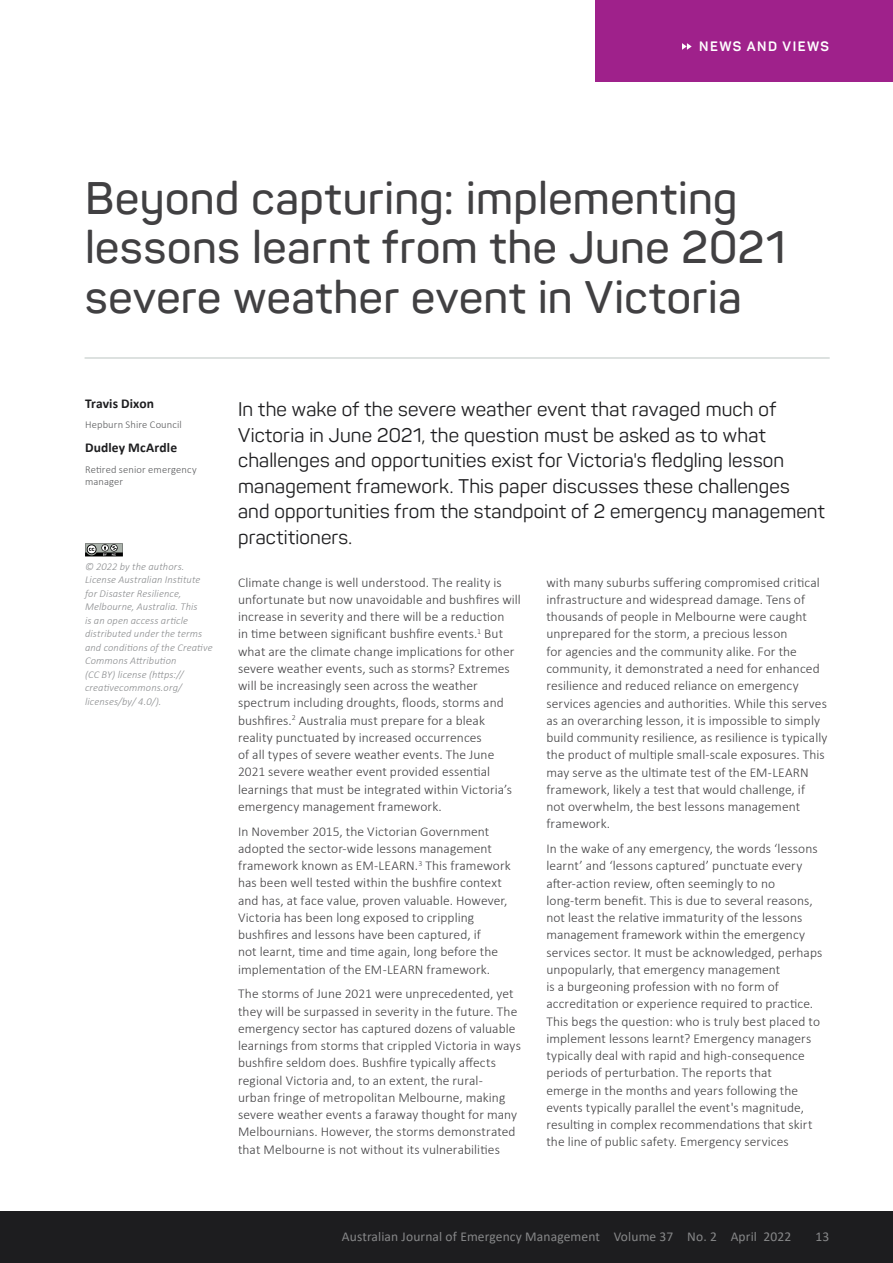
<style>
.page{position:relative;width:893px;height:1263px;background:#fff}
.page>*{position:absolute;margin:0;border:0;box-sizing:border-box;transform-origin:0 0}
.t1{font:600 45px/49.5px "Panton";letter-spacing:.01em;color:#414042}
.t2{font:19.5px/25.5px "Panton";letter-spacing:.01em;color:#1d1d1f}
.t3{font:300 13.5px/17.2px "Calibri";letter-spacing:.005em;color:#414042}
.t4{font:13.5px "Calibri";letter-spacing:.01em;color:#868788}
.t5{font:700 13.5px "Calibri";letter-spacing:.01em;color:#1d1d1f}
.t6{font:700 13.5px "Panton";letter-spacing:.11em;color:#fff}
.t7{font:italic 300 10.5px/13.5px "Calibri";letter-spacing:.01em;color:#8a8c8e}
.t8{font:300 10.5px/12px "Calibri";letter-spacing:.015em;color:#58595b}
</style>
<div class="page">
<div style="left:0;top:1212px;width:893px;height:51px;background:#1d1d1f"></div>
<div style="left:596px;top:0;width:297px;height:81px;background:#9f218b"></div>
<svg style="left:682px;top:43px;width:10px;height:7px"></svg>
<hr style="left:85px;top:357px;width:744px;height:2px;background:#d2d8d6">
<svg style="left:85px;top:543px;width:38px;height:14px"></svg>
<p class="t6" style="left:699px;top:38px;width:131px">NEWS AND VIEWS</p>
<h1 class="t1" style="left:85px;top:173px;width:702px">Beyond capturing: implementing lessons learnt from the June 2021 severe weather event in Victoria</h1>
<p class="t5" style="left:85px;top:394px;width:71px">Travis Dixon</p>
<p class="t8" style="left:85px;top:419px;width:98px">Hepburn Shire Council</p>
<p class="t5" style="left:85px;top:438px;width:94px">Dudley McArdle</p>
<p class="t8" style="left:85px;top:463px;width:113px">Retired senior emergency manager</p>
<p class="t7" style="left:85px;top:560px;width:129px">© 2022 by the authors.<br>License Australian Institute for Disaster Resilience,<br>Melbourne, Australia. This<br>is an open access article distributed under the terms and conditions of the Creative<br>Commons Attribution<br>(CC BY) license (https:// creativecommons.org/ licenses/by/ 4.0/).</p>
<p class="t2" style="left:238px;top:397px;width:588px">In the wake of the severe weather event that ravaged much of Victoria in June 2021, the question must be asked as to what challenges and opportunities exist for Victoria's fledgling lesson management framework. This paper discusses these challenges and opportunities from the standpoint of 2 emergency management practitioners.</p>
<p class="t3" style="left:238px;top:573px;width:284px">Climate change is well understood. The reality is unfortunate but now unavoidable and bushfires will increase in severity and there will be a reduction<br>in time between significant bushfire events.<sup>1</sup> But what are the climate change implications for other severe weather events, such as storms? Extremes will be increasingly seen across the weather spectrum including droughts, floods, storms and bushfires.<sup>2</sup> Australia must prepare for a bleak reality punctuated by increased occurrences<br>of all types of severe weather events. The June 2021 severe weather event provided essential learnings that must be integrated within Victoria’s emergency management framework.</p>
<p class="t3" style="left:238px;top:822px;width:274px">In November 2015, the Victorian Government adopted the sector-wide lessons management framework known as EM-LEARN.<sup>3</sup> This framework has been well tested within the bushfire context and has, at face value, proven valuable. However, Victoria has been long exposed to crippling bushfires and lessons have been captured, if<br>not learnt, time and time again, long before the implementation of the EM-LEARN framework.</p>
<p class="t3" style="left:238px;top:985px;width:284px">The storms of June 2021 were unprecedented, yet they will be surpassed in severity in the future. The emergency sector has captured dozens of valuable learnings from storms that crippled Victoria in ways bushfire seldom does. Bushfire typically affects regional Victoria and, to an extent, the rural-<br>urban fringe of metropolitan Melbourne, making severe weather events a faraway thought for many Melbournians. However, the storms demonstrated that Melbourne is not without its vulnerabilities</p>
<p class="t3" style="left:546px;top:573px;width:283px">with many suburbs suffering compromised critical infrastructure and widespread damage. Tens of thousands of people in Melbourne were caught unprepared for the storm, a precious lesson<br>for agencies and the community alike. For the community, it demonstrated a need for enhanced resilience and reduced reliance on emergency services agencies and authorities. While this serves as an overarching lesson, it is impossible to simply build community resilience, as resilience is typically the product of multiple small-scale exposures. This may serve as the ultimate test of the EM-LEARN framework, likely a test that would challenge, if<br>not overwhelm, the best lessons management framework.</p>
<p class="t3" style="left:546px;top:840px;width:277px">In the wake of any emergency, the words ‘lessons learnt’ and ‘lessons captured’ punctuate every after-action review, often seemingly to no long‑term benefit. This is due to several reasons, not least the relative immaturity of the lessons management framework within the emergency services sector. It must be acknowledged, perhaps unpopularly, that emergency management<br>is a burgeoning profession with no form of accreditation or experience required to practice.<br>This begs the question: who is truly best placed to implement lessons learnt? Emergency managers typically deal with rapid and high-consequence periods of perturbation. The reports that<br>emerge in the months and years following the events typically parallel the event's magnitude, resulting in complex recommendations that skirt the line of public safety. Emergency services</p>
<p class="t4" style="left:342px;top:1227px;width:451px">Australian Journal of Emergency Management Volume 37 No. 2 April 2022</p>
<p class="t4" style="left:815px;top:1227px;width:15px">13</p>
</div>
